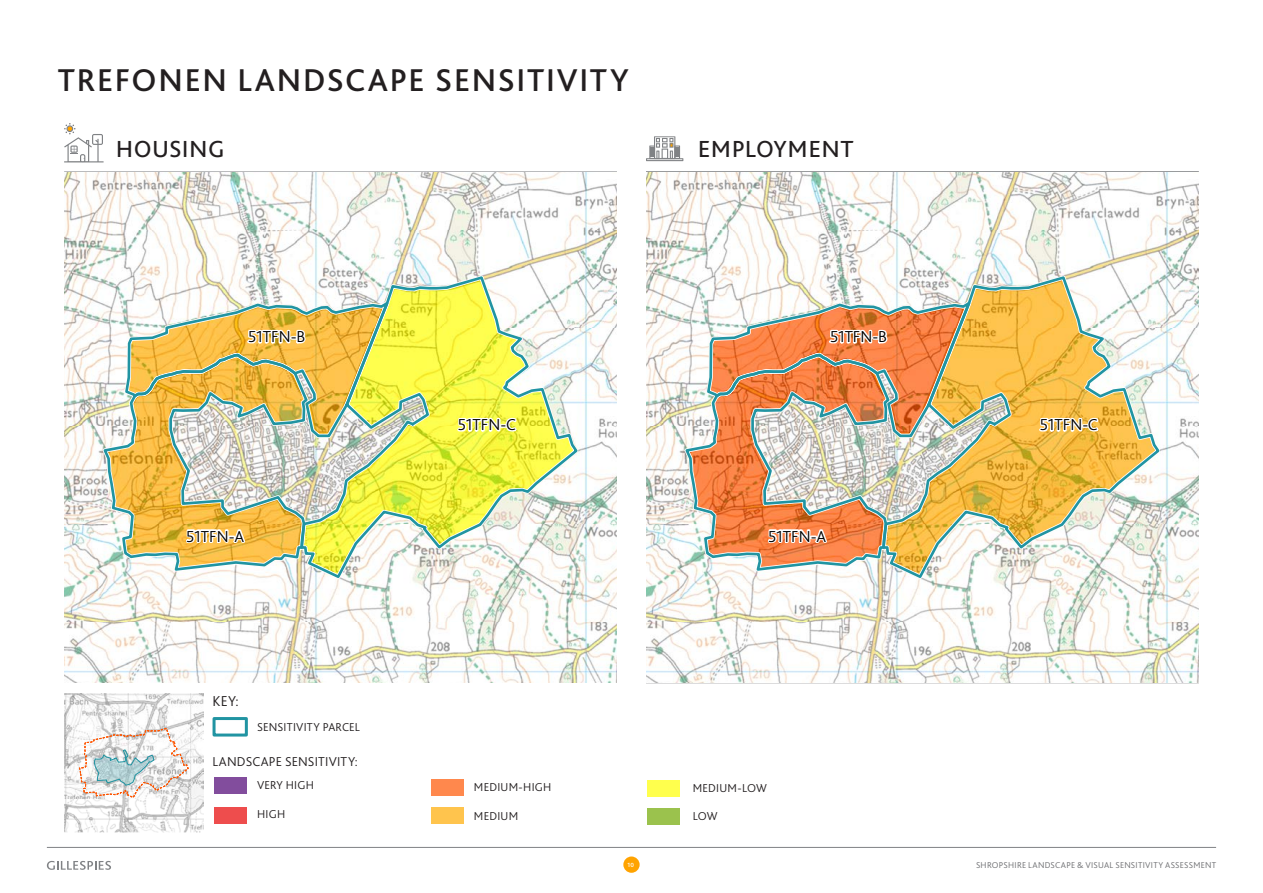
<style>
.page{position:relative;width:1263px;height:893px;background:#fff}
.page>*{position:absolute;margin:0;border:0;box-sizing:border-box;transform-origin:0 0}
.t1{font:500 33px "Bliss 2";letter-spacing:.05em;color:#231f20}
.t2{font:300 33px "Bliss 2";letter-spacing:-.005em;color:#231f20}
.t3{font:300 16.65px "Bliss 2";letter-spacing:-.005em;color:#000}
.t4{font:300 15px "Bliss 2";color:#231f20}
.t5{font:300 13.5px "Bliss 2";letter-spacing:.015em;color:#231f20}
.t6{font:300 12px "Bliss 2";letter-spacing:.02em;color:#231f20}
.t7{font:300 8.85px "Bliss 2";letter-spacing:.025em;color:#6c6d70}
.t8{font:500 6.3px "Bliss 2";color:#fff}
</style>
<div class="page">
<div style="left:623px;top:856px;width:17px;height:17px;background:#ffa300;border-radius:50%"></div>
<hr style="left:47px;top:847px;width:1169px;height:1px;background:#808285">
<svg style="left:47px;top:861px;width:64px;height:9px"></svg>
<svg style="left:64px;top:123px;width:40px;height:40px"></svg>
<hr style="left:646px;top:158px;width:37px;height:3px;background:#808285">
<svg style="left:649px;top:136px;width:31px;height:22px"></svg>
<hr style="left:64px;top:682px;width:553px;height:1px;background:#808285">
<hr style="left:646px;top:171px;width:553px;height:1px;background:#808285">
<hr style="left:646px;top:682px;width:553px;height:1px;background:#808285">
<div style="left:213px;top:717px;width:35px;height:19px;border:3px solid #2194a2"></div>
<div style="left:214px;top:777px;width:32px;height:17px;background:#824d9d"></div>
<div style="left:214px;top:807px;width:32px;height:16px;background:#ee4d4d"></div>
<div style="left:431px;top:779px;width:32px;height:16px;background:#ff884d"></div>
<div style="left:431px;top:807px;width:32px;height:16px;background:#ffc44d"></div>
<div style="left:648px;top:780px;width:32px;height:17px;background:#ffff4d"></div>
<div style="left:648px;top:808px;width:32px;height:17px;background:#9bc24d"></div>
<img style="left:64px;top:693px;width:139px;height:139px">
<svg style="left:78px;top:727px;width:111px;height:71px"></svg>
<img style="left:646px;top:172px;width:553px;height:510px">
<img style="left:64px;top:172px;width:553px;height:510px">
<h1 class="t1" style="left:58px;top:59px;width:573px">TREFONEN LANDSCAPE SENSITIVITY</h1>
<h1 class="t2" style="left:116px;top:125px;width:111px">Housing</h1>
<h1 class="t2" style="left:697px;top:125px;width:157px">employment</h1>
<p class="t3" style="left:248px;top:326px;width:59px">51TFN-B</p>
<p class="t3" style="left:186px;top:526px;width:59px">51TFN-A</p>
<p class="t4" style="left:213px;top:692px;width:28px">KEY:</p>
<p class="t6" style="left:257px;top:719px;width:105px">SENSITIVITY PARCEL</p>
<p class="t5" style="left:213px;top:753px;width:147px">LANDSCAPE SENSITIVITY:</p>
<p class="t6" style="left:257px;top:777px;width:58px">VERY HIGH</p>
<p class="t6" style="left:257px;top:807px;width:30px">HIGH</p>
<p class="t3" style="left:458px;top:414px;width:59px">51TFN-C</p>
<p class="t3" style="left:830px;top:326px;width:59px">51TFN-B</p>
<p class="t3" style="left:768px;top:526px;width:59px">51TFN-A</p>
<p class="t3" style="left:1040px;top:414px;width:59px">51TFN-C</p>
<p class="t6" style="left:474px;top:779px;width:79px">MEDIUM-HIGH</p>
<p class="t6" style="left:474px;top:808px;width:46px">MEDIUM</p>
<p class="t6" style="left:693px;top:781px;width:76px">MEDIUM-LOW</p>
<p class="t6" style="left:693px;top:808px;width:26px">LOW</p>
<p class="t8" style="left:628px;top:861px;width:8px">10</p>
<p class="t7" style="left:976px;top:859px;width:242px">SHROPSHIRE LANDSCAPE &amp; VISUAL SENSITIVITY ASSESSMENT</p>
</div>
